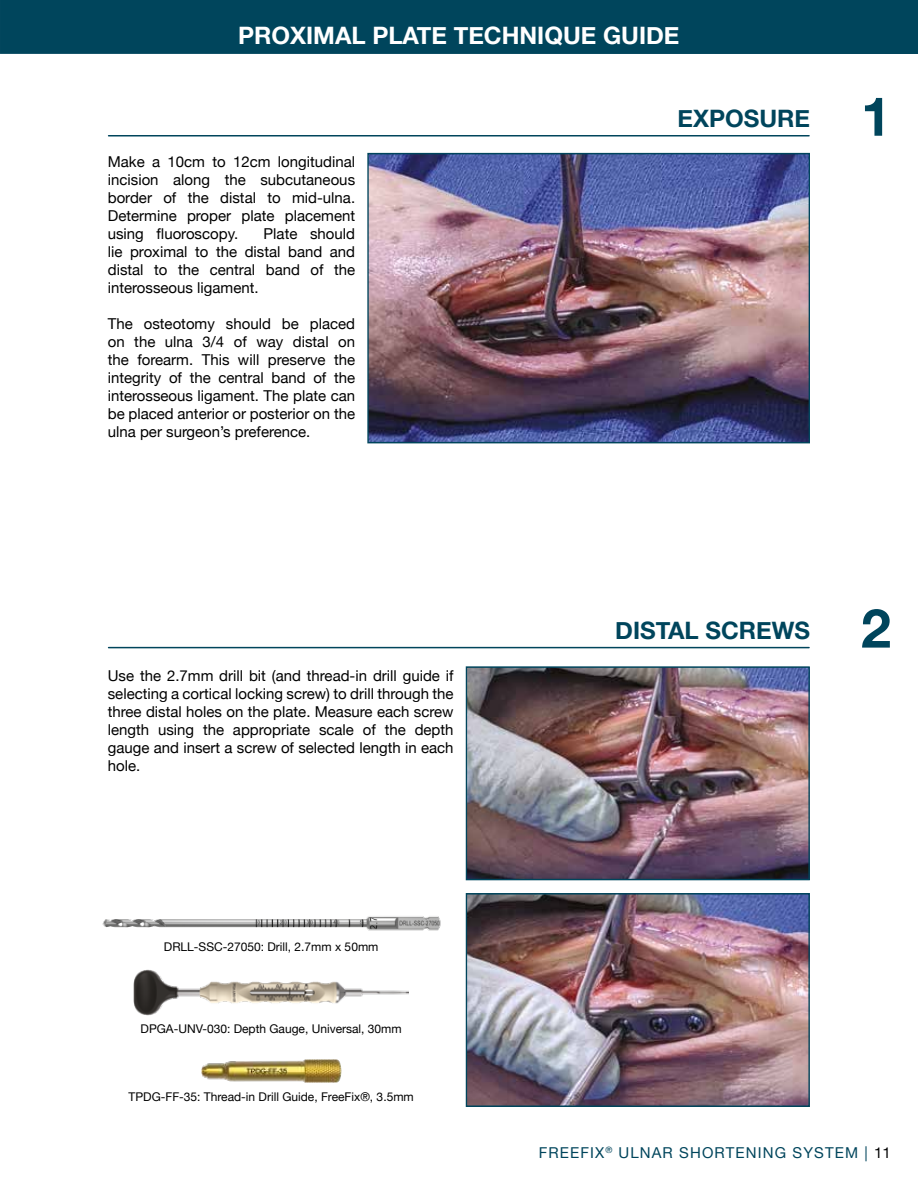
<style>
.page{position:relative;width:918px;height:1188px;background:#fff}
.page>*{position:absolute;margin:0;border:0;box-sizing:border-box;transform-origin:0 0}
.t1{font:700 54px "Helvetica Neue";color:#00455c}
.t2{font:700 24px "Helvetica Neue";color:#fff}
.t3{font:700 24px "Helvetica Neue";color:#00455c}
.t4{font:15px/18px "Helvetica Neue";color:#000;text-align:justify}
.t5{font:15px "Helvetica Neue";letter-spacing:.075em;color:#00455c}
.t6{font:12px "Helvetica Neue";color:#000}
.s1{color:#000}
</style>
<div class="page">
<img style="left:468px;top:668px;width:340px;height:210px">
<div style="left:466px;top:666px;width:344px;height:214px;border:1px solid #00455c"></div>
<img style="left:468px;top:895px;width:340px;height:210px">
<div style="left:466px;top:893px;width:344px;height:214px;border:1px solid #00455c"></div>
<img style="left:369px;top:155px;width:439px;height:286px">
<div style="left:367px;top:153px;width:443px;height:290px;border:1px solid #00455c"></div>
<div style="left:0;top:0;width:918px;height:54px;background:#00455c"></div>
<hr style="left:109px;top:135px;width:700px;height:2px;background:#00455c">
<hr style="left:109px;top:647px;width:700px;height:1px;background:#00455c">
<img style="left:102px;top:916px;width:338px;height:14px">
<img style="left:134px;top:970px;width:275px;height:45px">
<img style="left:201px;top:1059px;width:140px;height:23px">
<h2 class="t2" style="left:238px;top:17px;width:443px">PROXIMAL PLATE TECHNIQUE GUIDE</h2>
<p class="t4" style="left:108px;top:154px;width:249px">Make a 10cm to 12cm longitudinal incision along the subcutaneous border of the distal to mid-ulna.<br>Determine proper plate placement using fluoroscopy.</p>
<p class="t4" style="left:108px;top:226px;width:249px;text-indent:156px">Plate should lie proximal to the distal band and distal to the central band of the interosseous ligament.</p>
<p class="t4" style="left:108px;top:316px;width:249px">The osteotomy should be placed on the ulna 3/4 of way distal on the forearm. This will preserve the integrity of the central band of the interosseous ligament. The plate can be placed anterior or posterior on the ulna per surgeon’s preference.</p>
<h2 class="t3" style="left:678px;top:100px;width:134px">EXPOSURE</h2>
<h1 class="t1" style="left:861px;top:74px;width:32px">1</h1>
<p class="t4" style="left:108px;top:667px;width:347px">Use the 2.7mm drill bit (and thread-in drill guide if selecting a cortical locking screw) to drill through the three distal holes on the plate. Measure each screw length using the appropriate scale of the depth gauge and insert a screw of selected length in each hole.</p>
<h2 class="t3" style="left:615px;top:612px;width:196px">DISTAL SCREWS</h2>
<h1 class="t1" style="left:861px;top:586px;width:32px">2</h1>
<p class="t6" style="left:164px;top:938px;width:216px">DRLL-SSC-27050: Drill, 2.7mm x 50mm</p>
<p class="t6" style="left:141px;top:1020px;width:263px">DPGA-UNV-030: Depth Gauge, Universal, 30mm</p>
<p class="t6" style="left:129px;top:1088px;width:287px">TPDG-FF-35: Thread-in Drill Guide, FreeFix®, 3.5mm</p>
<p class="t5" style="left:539px;top:1142px;width:354px">FREEFIX<sup>®</sup> ULNAR SHORTENING SYSTEM | <span class="s1">11</span></p>
</div>
